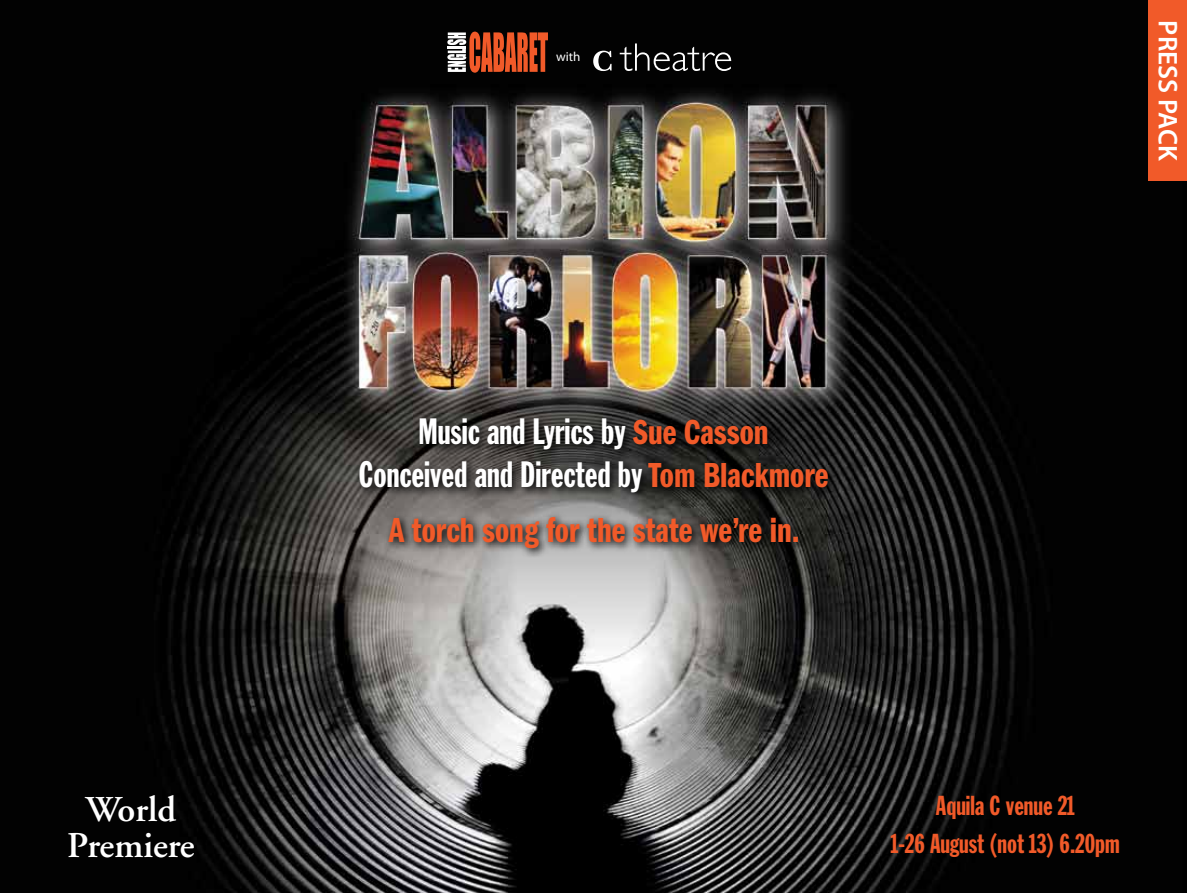
<style>
.page{position:relative;width:1187px;height:893px;background:#fff}
.page>*{position:absolute;margin:0;border:0;box-sizing:border-box;transform-origin:0 0}
.t1{font:600 36.3px/36.3px "Adobe Garamond";color:#fff;text-align:center}
.t2{font:36px/43.2px "Franklin Gothic Extra Cond";color:#fff;text-align:center}
.t3{font:36px "Franklin Gothic LT Demi Cmpr";color:#f15a29}
.t4{font:600 27.15px "Myriad Pro";color:#fff}
.t5{font:27px/37.5px "Franklin Gothic Extra Cond";color:#f15a29;text-align:center}
.t6{font:13.05px "Myriad Pro";color:#fff}
.s1{font-family:"Franklin Gothic LT Demi Cmpr";color:#f15a29}
</style>
<div class="page">
<img style="left:0;top:0;width:1186px;height:893px">
<div style="left:1148px;top:0;width:38px;height:181px;background:#f15a29"></div>
<svg style="left:447px;top:32px;width:101px;height:41px;background:#a25137"></svg>
<svg style="left:593px;top:51px;width:18px;height:20px"></svg>
<svg style="left:619px;top:43px;width:112px;height:28px;background:#323232"></svg>
<svg style="left:355px;top:413px;width:483px;height:90px;background:#2f2e2c"></svg>
<svg style="left:384px;top:512px;width:424px;height:47px;background:#656362"></svg>
<p class="t1" style="left:67px;top:792px;width:129px">World<br>Premiere</p>
<p class="t6" style="left:556px;top:49px;width:26px">with</p>
<p class="t4" style="left:1184px;top:20px;width:142px;rotate:90deg">PRESS PACK</p>
<p class="t2" style="left:358px;top:410px;width:471px">Music and Lyrics by <span class="s1">Sue Casson<br></span>Conceived and Directed by <span class="s1">Tom Blackmore</span></p>
<p class="t3" style="left:389px;top:510px;width:412px">A torch song for the state we’re in.</p>
<p class="t5" style="left:890px;top:787px;width:230px">Aquila C venue 21<br>1-26 August (not 13) 6.20pm</p>
</div>
